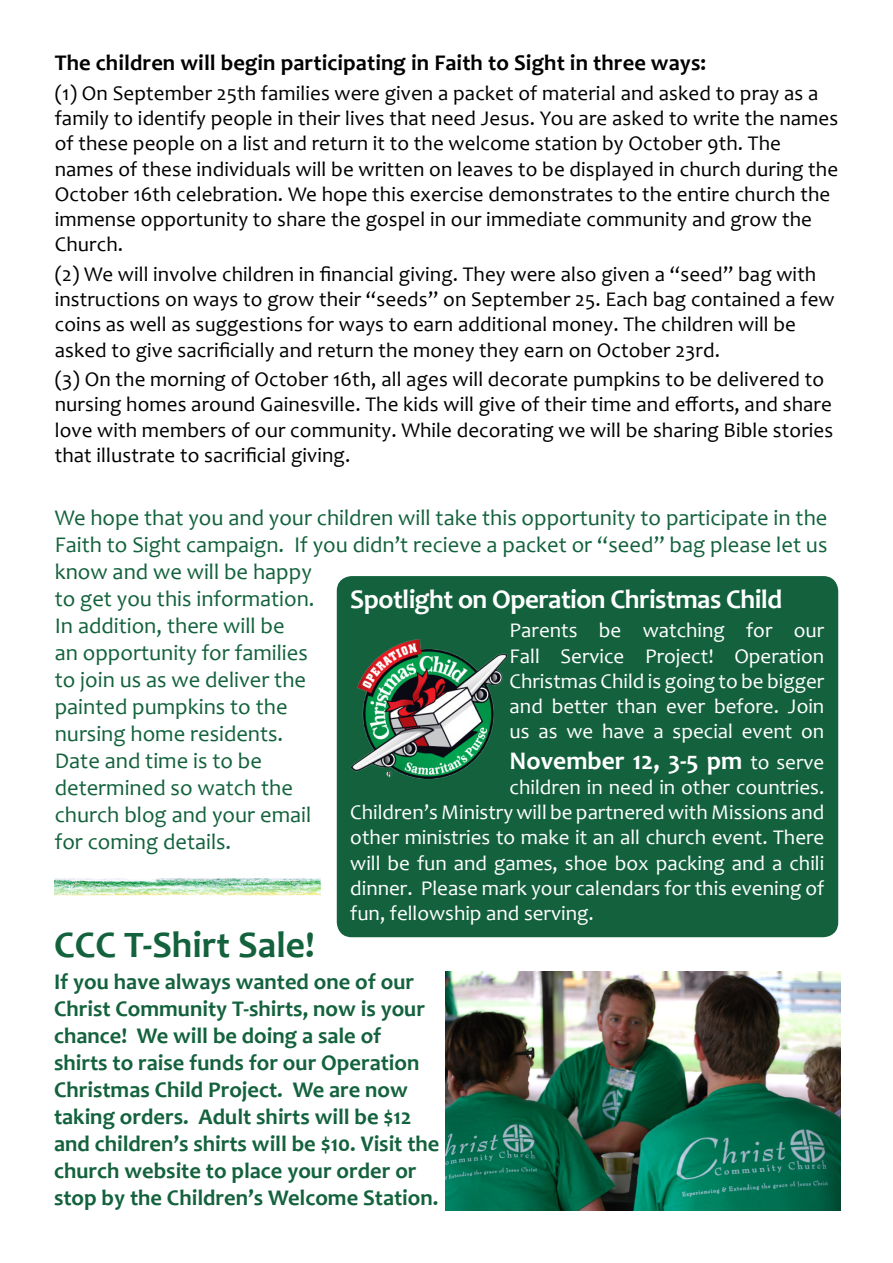
<style>
.page{position:relative;width:893px;height:1263px;background:#fff}
.page>*{position:absolute;margin:0;border:0;box-sizing:border-box;transform-origin:0 0}
.Title_2{font:700 37.5px "Candara";color:#13623d}
.Title_2-2{font:700 27px "Candara";letter-spacing:-.02em;color:#fff}
.Title_2-3{font:700 25.5px "Candara";color:#fff}
.Title_2-4{font:22.5px/27px "Candara";color:#13623d}
.Title_2-5{font:700 22.5px/27px "Candara";color:#13623d}
.Title_2-6{font:700 22.5px "Candara";letter-spacing:.005em;color:#000}
.Title_2-7{font:21px/25.2px "Candara";letter-spacing:.005em;color:#000}
.Title_2-8{font:21px/25.2px "Candara";color:#fff;text-align:justify}
.s1{font-weight:400;font-size:21px}
</style>
<div class="page">
<img style="left:54px;top:878px;width:267px;height:17px">
<div style="left:337px;top:576px;width:501px;height:361px;background:#13623d;border-radius:15px"></div>
<img style="left:351px;top:639px;width:157px;height:140px">
<img style="left:446px;top:972px;width:394px;height:238px">
<p class="Title_2-6" style="left:55px;top:49px;width:653px">The children will begin participating in Faith to Sight in three ways:</p>
<p class="Title_2-7" style="left:55px;top:80px;width:785px">(1) On September 25th families were given a packet of material and asked to pray as a family to identify people in their lives that need Jesus. You are asked to write the names of these people on a list and return it to the welcome station by October 9th. The names of these individuals will be written on leaves to be displayed in church during the October 16th celebration. We hope this exercise demonstrates to the entire church the immense opportunity to share the gospel in our immediate community and grow the Church.</p>
<p class="Title_2-7" style="left:55px;top:261px;width:781px">(2) We will involve children in financial giving. They were also given a “seed” bag with instructions on ways to grow their “seeds” on September 25. Each bag contained a few coins as well as suggestions for ways to earn additional money. The children will be asked to give sacrificially and return the money they earn on October 23rd.</p>
<p class="Title_2-7" style="left:55px;top:367px;width:780px">(3) On the morning of October 16th, all ages will decorate pumpkins to be delivered to nursing homes around Gainesville. The kids will give of their time and efforts, and share love with members of our community. While decorating we will be sharing Bible stories that illustrate to sacrificial giving.</p>
<p class="Title_2-4" style="left:55px;top:504px;width:774px">We hope that you and your children will take this opportunity to participate in the Faith to Sight campaign. If you didn’t recieve a packet or “seed” bag please let us know and we will be happy<br>to get you this information.<br>In addition, there will be<br>an opportunity for families<br>to join us as we deliver the<br>painted pumpkins to the<br>nursing home residents.<br>Date and time is to be<br>determined so watch the<br>church blog and your email<br>for coming details.</p>
<p class="Title_2-2" style="left:350px;top:582px;width:433px">Spotlight on Operation Christmas Child</p>
<p class="Title_2-8" style="left:510px;top:618px;width:316px">Parents be watching for our Fall Service Project! Operation Christmas Child is going to be bigger and better than ever before. Join us as we have a special event on</p>
<p class="Title_2-3" style="left:510px;top:744px;width:316px">November 12, 3-5 pm <span class="s1">to serve</span></p>
<p class="Title_2-8" style="left:350px;top:774px;width:476px;text-indent:159px">children in need in other countries.<br>Children’s Ministry will be partnered with Missions and other ministries to make it an all church event. There will be fun and games, shoe box packing and a chili dinner. Please mark your calendars for this evening of fun, fellowship and serving.</p>
<p class="Title_2" style="left:54px;top:921px;width:262px">CCC T-Shirt Sale!</p>
<p class="Title_2-5" style="left:54px;top:968px;width:387px">If you have always wanted one of our Christ Community T-shirts, now is your chance! We will be doing a sale of shirts to raise funds for our Operation Christmas Child Project. We are now taking orders. Adult shirts will be $12 and children’s shirts will be $10. Visit the church website to place your order or stop by the Children’s Welcome Station.</p>
</div>
